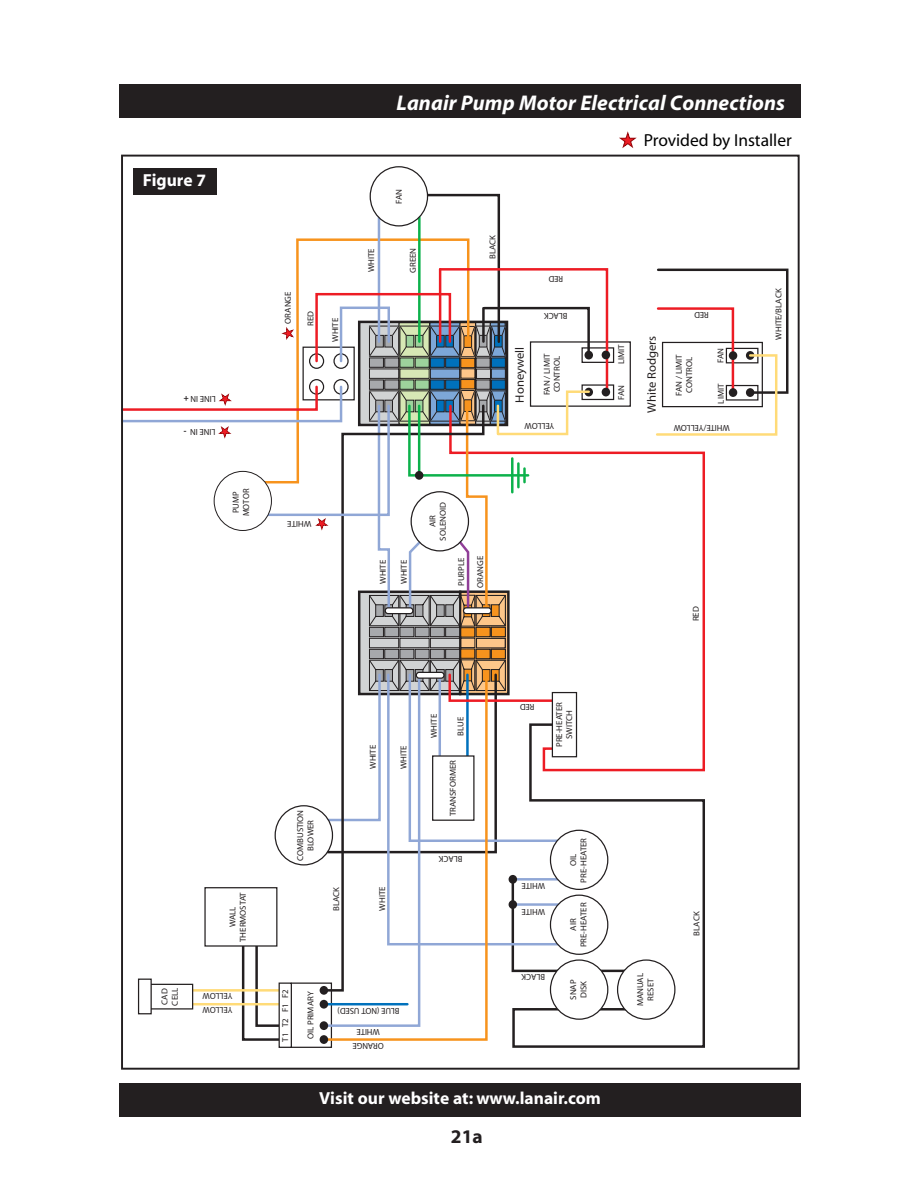
<style>
.page{position:relative;width:918px;height:1188px;background:#fff}
.page>*{position:absolute;margin:0;border:0;box-sizing:border-box;transform-origin:0 0}
.t1{font:italic 700 21.3px "Myriad";letter-spacing:.005em;color:#fff}
.t2{font:700 19.35px "Myriad";color:#231f20}
.t3{font:700 17.4px "Myriad";color:#fff}
.t4{font:17.4px "Myriad";color:#000}
.t5{font:12.3px "Myriad";color:#231f20}
.t6{font:8.85px/14px "Myriad";color:#231f20}
.t7{font:8.55px/10.2px "Myriad";color:#231f20;text-align:center}
.s1{font-weight:700}
</style>
<div class="page">
<div style="left:119px;top:1083px;width:682px;height:33px;background:#231f20"></div>
<div style="left:119px;top:85px;width:682px;height:33px;background:#231f20"></div>
<hr style="left:193px;top:1003px;width:96px;height:2px;background:#ffdb78">
<hr style="left:193px;top:989px;width:97px;height:3px;background:#ffdb78">
<svg style="left:631px;top:799px;width:74px;height:249px"></svg>
<svg style="left:486px;top:451px;width:219px;height:321px"></svg>
<svg style="left:241px;top:649px;width:390px;height:399px"></svg>
<div style="left:320px;top:1021px;width:8px;height:9px;background:#231f20;border-radius:50%"></div>
<hr style="left:324px;top:1003px;width:83px;height:2px;background:#0071bc">
<div style="left:320px;top:1000px;width:8px;height:9px;background:#231f20;border-radius:50%"></div>
<svg style="left:321px;top:637px;width:165px;height:356px"></svg>
<div style="left:320px;top:986px;width:8px;height:9px;background:#231f20;border-radius:50%"></div>
<div style="left:550px;top:895px;width:58px;height:59px;background:#fff;border-radius:50%"></div>
<div style="left:550px;top:895px;width:58px;height:60px;border:1px solid #231f20;border-radius:50%"></div>
<div style="left:550px;top:830px;width:58px;height:59px;background:#fff;border-radius:50%"></div>
<div style="left:550px;top:830px;width:58px;height:60px;border:1px solid #231f20;border-radius:50%"></div>
<div style="left:416px;top:672px;width:28px;height:6px;background:#fff;border-radius:3px"></div>
<div style="left:416px;top:672px;width:29px;height:7px;border:1px solid #231f20;border-radius:3px"></div>
<div style="left:205px;top:888px;width:72px;height:58px;background:#fff"></div>
<div style="left:204px;top:887px;width:73px;height:60px;border:1px solid #231f20"></div>
<div style="left:150px;top:984px;width:43px;height:26px;border:1px solid #231f20"></div>
<div style="left:138px;top:979px;width:14px;height:35px;border:1px solid #231f20"></div>
<div style="left:618px;top:960px;width:57px;height:59px;background:#fff;border-radius:50%"></div>
<div style="left:617px;top:959px;width:59px;height:61px;border:1px solid #231f20;border-radius:50%"></div>
<div style="left:530px;top:341px;width:101px;height:66px;border:1px solid #231f20"></div>
<div style="left:582px;top:384px;width:32px;height:16px;border:1px solid #231f20"></div>
<div style="left:582px;top:347px;width:32px;height:16px;border:1px solid #231f20"></div>
<div style="left:133px;top:169px;width:83px;height:26px;background:#231f20"></div>
<svg style="left:656px;top:268px;width:133px;height:168px"></svg>
<div style="left:729px;top:388px;width:8px;height:9px;background:#231f20;border-radius:50%"></div>
<div style="left:729px;top:351px;width:8px;height:9px;background:#231f20;border-radius:50%"></div>
<svg style="left:121px;top:193px;width:488px;height:444px"></svg>
<svg style="left:619px;top:132px;width:18px;height:16px"></svg>
<h3 class="t3" style="left:143px;top:174px;width:65px">Figure 7</h3>
<p class="t6" style="left:216px;top:405px;width:34px;rotate:-180deg">LINE IN <span class="s1">+</span></p>
<p class="t6" style="left:215px;top:438px;width:33px;rotate:-180deg">LINE IN <span class="s1">-</span></p>
<p class="t6" style="left:232px;top:516px;width:29px;line-height:10.2px;text-align:center;rotate:-90deg">PUMP<br>MOTOR</p>
<p class="t7" style="left:228px;top:942px;width:51px;rotate:-90deg">W A LL<br>HT MR E O TATS</p>
<p class="t7" style="left:160px;top:1006px;width:19px;text-align:left;rotate:-90deg">CAD<br>LLEC</p>
<p class="t6" style="left:233px;top:1016px;width:31px;rotate:-180deg">YELLOW<br>YELLOW</p>
<h1 class="t1" style="left:397px;top:94px;width:390px">Lanair Pump Motor Electrical Connections</h1>
<p class="t7" style="left:284px;top:324px;width:34px;rotate:-90deg">O AR NGE</p>
<p class="t7" style="left:306px;top:326px;width:16px;rotate:-90deg">DER</p>
<p class="t7" style="left:331px;top:342px;width:26px;rotate:-90deg">W H ETI</p>
<p class="t7" style="left:311px;top:528px;width:26px;rotate:-180deg">WHITE</p>
<p class="t7" style="left:395px;top:204px;width:16px;rotate:-90deg">AF N</p>
<p class="t7" style="left:367px;top:272px;width:26px;rotate:-90deg">W H ETI</p>
<p class="t7" style="left:409px;top:273px;width:26px;rotate:-90deg">G NEER</p>
<h3 class="t4" style="left:644px;top:134px;width:150px">Provided by Installer</h3>
<p class="t7" style="left:488px;top:259px;width:26px;rotate:-90deg">ALB KC</p>
<p class="t6" style="left:563px;top:285px;width:16px;rotate:-180deg">RED</p>
<h3 class="t5" style="left:515px;top:403px;width:57px;rotate:-90deg">H wyeno l l e</h3>
<p class="t6" style="left:568px;top:322px;width:25px;rotate:-180deg">BLACK</p>
<p class="t7" style="left:542px;top:395px;width:43px;rotate:-90deg">AF N MI L/ T I<br>OC N ORT L</p>
<p class="t7" style="left:617px;top:364px;width:21px;rotate:-90deg">MI L TI</p>
<p class="t7" style="left:617px;top:400px;width:16px;rotate:-90deg">AF N</p>
<p class="t6" style="left:554px;top:432px;width:31px;rotate:-180deg">YELLOW</p>
<h3 class="t5" style="left:647px;top:413px;width:79px;rotate:-90deg">W e t i h r egdoR s</h3>
<p class="t6" style="left:709px;top:321px;width:16px;rotate:-180deg">RED</p>
<p class="t7" style="left:674px;top:396px;width:43px;rotate:-90deg">AF N MI L/ T I<br>OC N ORT L</p>
<p class="t7" style="left:716px;top:363px;width:16px;rotate:-90deg">AF N</p>
<p class="t7" style="left:717px;top:404px;width:21px;rotate:-90deg">MI L TI</p>
<p class="t6" style="left:730px;top:434px;width:58px;rotate:-180deg">WHITE/YELLOW</p>
<p class="t7" style="left:774px;top:340px;width:53px;rotate:-90deg">W H ALB/ ET I KC</p>
<p class="t7" style="left:428px;top:541px;width:40px;rotate:-90deg">A RI<br>OS NEL O DI</p>
<p class="t7" style="left:379px;top:584px;width:26px;rotate:-90deg">W H ETI</p>
<p class="t7" style="left:476px;top:588px;width:34px;rotate:-90deg">O AR NGE</p>
<p class="t7" style="left:399px;top:584px;width:26px;rotate:-90deg">W H ETI</p>
<p class="t7" style="left:457px;top:586px;width:30px;rotate:-90deg">UP ELPR</p>
<p class="t7" style="left:692px;top:621px;width:16px;rotate:-90deg">DER</p>
<p class="t7" style="left:296px;top:861px;width:53px;rotate:-90deg">OC M UB OI TS N<br>OLB W RE</p>
<p class="t7" style="left:332px;top:911px;width:26px;rotate:-90deg">ALB KC</p>
<p class="t7" style="left:369px;top:769px;width:26px;rotate:-90deg">W H ETI</p>
<p class="t7" style="left:399px;top:769px;width:26px;rotate:-90deg">W H ETI</p>
<p class="t7" style="left:378px;top:911px;width:26px;rotate:-90deg">W H ETI</p>
<p class="t7" style="left:430px;top:738px;width:26px;rotate:-90deg">W H ETI</p>
<p class="t7" style="left:456px;top:736px;width:20px;rotate:-90deg">ULB E</p>
<p class="t7" style="left:449px;top:816px;width:58px;rotate:-90deg">T AR N OFS MR RE</p>
<p class="t6" style="left:462px;top:865px;width:25px;rotate:-180deg">BLACK</p>
<p class="t7" style="left:281px;top:998px;width:10px;rotate:-90deg">2F</p>
<p class="t7" style="left:281px;top:1012px;width:10px;rotate:-90deg">1F</p>
<p class="t7" style="left:281px;top:1027px;width:10px;rotate:-90deg">2T</p>
<p class="t7" style="left:281px;top:1042px;width:10px;rotate:-90deg">1T</p>
<p class="t7" style="left:306px;top:1039px;width:49px;rotate:-90deg">O L I MI RP A YR</p>
<p class="t6" style="left:399px;top:1017px;width:63px;rotate:-180deg">BLUE (NOT USED)</p>
<p class="t6" style="left:380px;top:1038px;width:25px;rotate:-180deg">WHITE</p>
<p class="t6" style="left:384px;top:1053px;width:33px;rotate:-180deg">ORANGE</p>
<p class="t6" style="left:535px;top:713px;width:16px;rotate:-180deg">RED</p>
<p class="t7" style="left:555px;top:747px;width:46px;rotate:-90deg">H- ERP RETAE<br>WS HCT I</p>
<p class="t6" style="left:545px;top:893px;width:25px;rotate:-180deg">WHITE</p>
<p class="t6" style="left:545px;top:918px;width:25px;rotate:-180deg">WHITE</p>
<p class="t6" style="left:545px;top:984px;width:25px;rotate:-180deg">BLACK</p>
<p class="t7" style="left:569px;top:883px;width:46px;rotate:-90deg">O LI<br>H- ERP RETAE</p>
<p class="t7" style="left:569px;top:947px;width:46px;rotate:-90deg">A RI<br>H- ERP RETAE</p>
<p class="t7" style="left:569px;top:1000px;width:22px;text-align:left;rotate:-90deg">NS AP<br>D KS I</p>
<h3 class="t3" style="left:319px;top:1092px;width:283px">Visit our website at: www.lanair.com</h3>
<h2 class="t2" style="left:451px;top:1130px;width:33px">21a</h2>
<p class="t7" style="left:636px;top:1006px;width:35px;rotate:-90deg">MANUAL<br>TESER</p>
<p class="t7" style="left:692px;top:936px;width:26px;rotate:-90deg">ALB KC</p>
</div>
